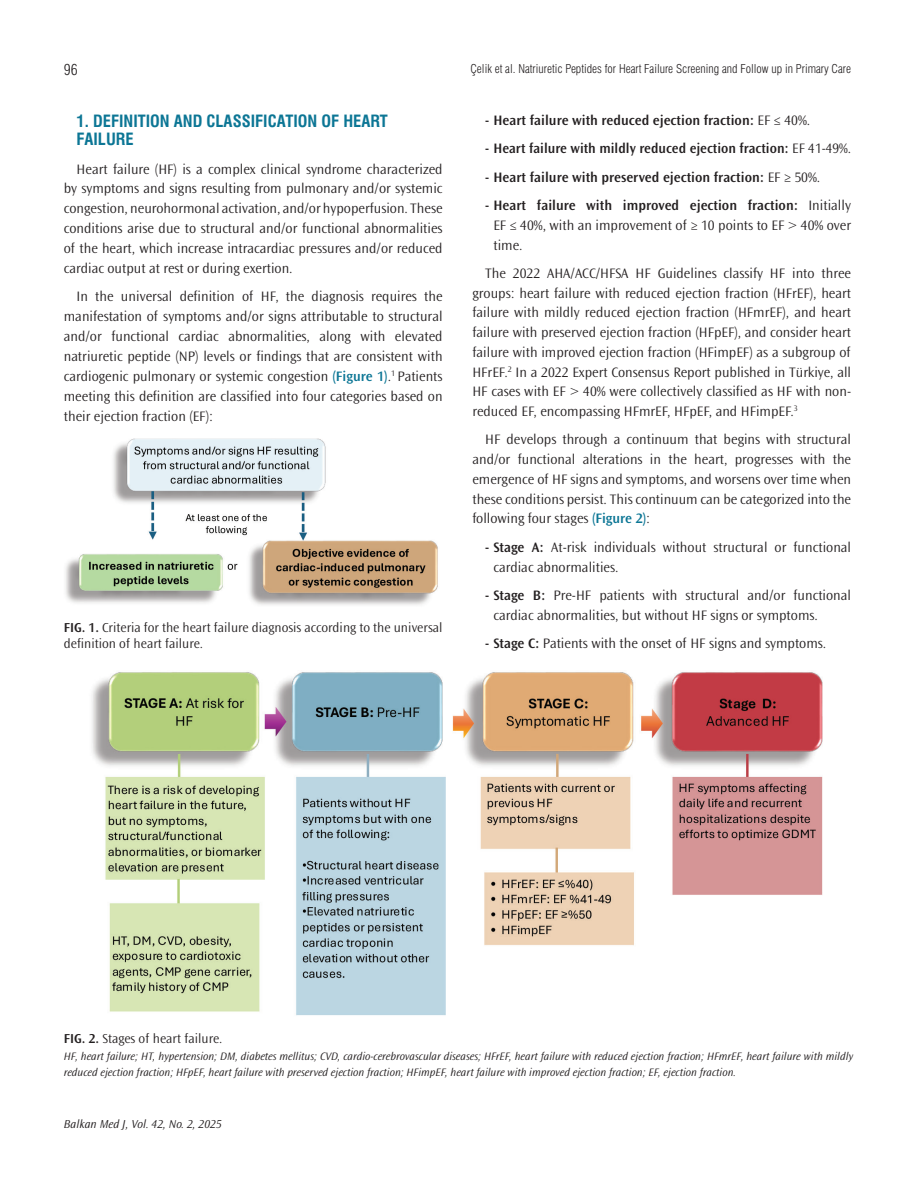
<style>
.page{position:relative;width:915px;height:1191px;background:#fff}
.page>*{position:absolute;margin:0;border:0;box-sizing:border-box;transform-origin:0 0}
.ARA-BASLIK-2{font:16.5px/17.9px "Swiss Condensed Bold Tr";color:#0c7695}
.t1{font:15px "Swiss Condensed Light Tr";color:#231f20}
.YAZI-2{font:300 14.25px/19.8px "Ocean Sans Std";color:#231f20;text-align:justify}
.YAZI-2-2{font:600 14.25px "Ocean Sans Std";color:#231f20}
.RESİM-ALTI{font:300 13.5px/16.5px "Ocean Sans Std";color:#231f20}
.t2{font:12px "Swiss Condensed Light Tr";color:#231f20}
.t3{font:italic 300 12px "Ocean Sans Std";color:#231f20}
.RESİM-ALTI-2{font:italic 300 11.25px/16.5px "Ocean Sans Std";color:#231f20}
.s1{font-weight:600;color:#0c7695}
.s2{font-weight:600}
.s3{font-weight:300}
</style>
<div class="page">
<img style="left:65px;top:438px;width:373px;height:167px">
<img style="left:91px;top:672px;width:732px;height:344px">
<p class="t1" style="left:64px;top:61px;width:16px">96</p>
<p class="t2" style="left:470px;top:61px;width:382px">Çelik et al. Natriuretic Peptides for Heart Failure Screening and Follow up in Primary Care</p>
<p class="ARA-BASLIK-2" style="left:77px;top:112px;width:313px">1. DEFINITION AND CLASSIFICATION OF HEART<br>FAILURE</p>
<p class="YAZI-2" style="left:64px;top:159px;width:380px;text-indent:13px">Heart failure (HF) is a complex clinical syndrome characterized by symptoms and signs resulting from pulmonary and/or systemic congestion, neurohormonal activation, and/or hypoperfusion. These conditions arise due to structural and/or functional abnormalities of the heart, which increase intracardiac pressures and/or reduced cardiac output at rest or during exertion.</p>
<p class="YAZI-2" style="left:64px;top:287px;width:380px;text-indent:13px">In the universal definition of HF, the diagnosis requires the manifestation of symptoms and/or signs attributable to structural and/or functional cardiac abnormalities, along with elevated natriuretic peptide (NP) levels or findings that are consistent with cardiogenic pulmonary or systemic congestion <span class="s1">(Figure 1)</span>.<sup>1</sup> Patients meeting this definition are classified into four categories based on their ejection fraction (EF):</p>
<p class="RESİM-ALTI" style="left:64px;top:619px;width:380px"><span class="s2">FIG. 1.</span> Criteria for the heart failure diagnosis according to the universal definition of heart failure.</p>
<p class="YAZI-2-2" style="left:485px;top:113px;width:326px">- Heart failure with reduced ejection fraction: <span class="s3">EF ≤ 40%.</span></p>
<p class="YAZI-2-2" style="left:485px;top:141px;width:367px">- Heart failure with mildly reduced ejection fraction: <span class="s3">EF 41-49%.</span></p>
<p class="YAZI-2-2" style="left:485px;top:169px;width:336px">- Heart failure with preserved ejection fraction: <span class="s3">EF ≥ 50%.</span></p>
<p class="YAZI-2" style="left:493px;top:196px;width:359px;text-indent:-8px"><span class="s2">- Heart failure with improved ejection fraction:</span> Initially EF ≤ 40%, with an improvement of ≥ 10 points to EF &gt; 40% over time.</p>
<p class="YAZI-2" style="left:472px;top:263px;width:380px;text-indent:13px">The 2022 AHA/ACC/HFSA HF Guidelines classify HF into three groups: heart failure with reduced ejection fraction (HFrEF), heart failure with mildly reduced ejection fraction (HFmrEF), and heart failure with preserved ejection fraction (HFpEF), and consider heart failure with improved ejection fraction (HFimpEF) as a subgroup of HFrEF.<sup>2</sup> In a 2022 Expert Consensus Report published in Türkiye, all HF cases with EF &gt; 40% were collectively classified as HF with non&shy;reduced EF, encompassing HFmrEF, HFpEF, and HFimpEF.<sup>3</sup></p>
<p class="YAZI-2" style="left:472px;top:430px;width:380px;text-indent:13px">HF develops through a continuum that begins with structural and/or functional alterations in the heart, progresses with the emergence of HF signs and symptoms, and worsens over time when these conditions persist. This continuum can be categorized into the following four stages <span class="s1">(Figure 2)</span>:</p>
<p class="YAZI-2" style="left:493px;top:537px;width:359px;text-indent:-8px"><span class="s2">- Stage A:</span> At-risk individuals without structural or functional cardiac abnormalities.</p>
<p class="YAZI-2" style="left:493px;top:585px;width:359px;text-indent:-8px"><span class="s2">- Stage B:</span> Pre-HF patients with structural and/or functional cardiac abnormalities, but without HF signs or symptoms.</p>
<p class="YAZI-2" style="left:485px;top:633px;width:342px"><span class="s2">- Stage C:</span> Patients with the onset of HF signs and symptoms.</p>
<p class="RESİM-ALTI" style="left:64px;top:1030px;width:160px"><span class="s2">FIG. 2.</span> Stages of heart failure.</p>
<p class="RESİM-ALTI-2" style="left:64px;top:1047px;width:790px">HF, heart failure; HT, hypertension; DM, diabetes mellitus; CVD, cardio-cerebrovascular diseases; HFrEF, heart failure with reduced ejection fraction; HFmrEF, heart failure with mildly reduced ejection fraction; HFpEF, heart failure with preserved ejection fraction; HFimpEF, heart failure with improved ejection fraction; EF, ejection fraction.</p>
<p class="t3" style="left:64px;top:1117px;width:159px">Balkan Med J, Vol. 42, No. 2, 2025</p>
</div>
